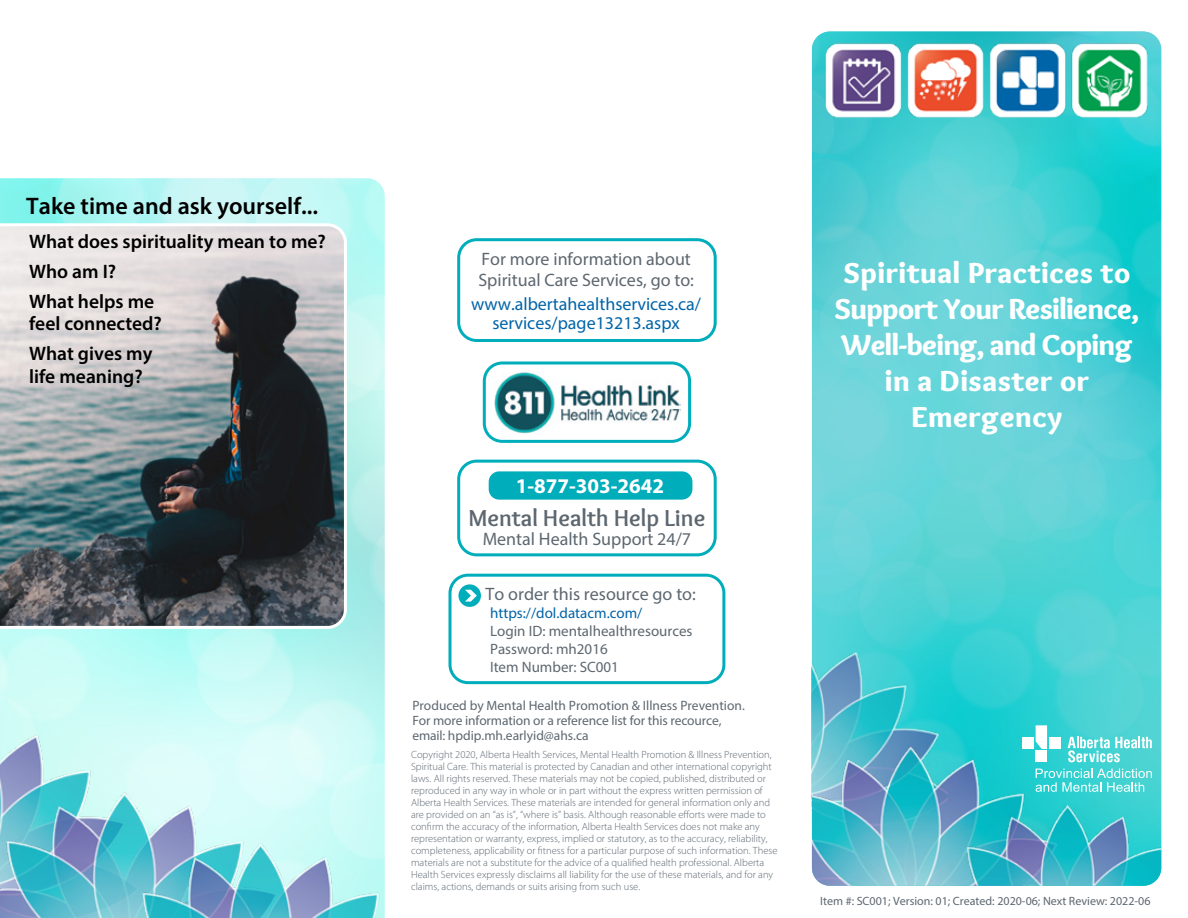
<style>
.page{position:relative;width:1188px;height:918px;background:#fff}
.page>*{position:absolute;margin:0;border:0;box-sizing:border-box;transform-origin:0 0}
.t1{font:900 30px/36px "Overlock";letter-spacing:.02em;color:#fff;text-align:center}
.t2{font:600 24px "Myriad Pro";color:#000}
.t3{font:700 24px "Overlock";color:#5d6770}
.t4{font:700 21px "Myriad Pro";color:#fff}
.t5{font:600 19.5px/30px "Myriad Pro";color:#000}
.t6{font:18px/21px "Myriad Pro";color:#5d6770}
.t7{font:18px/19.5px "Myriad Pro";color:#0064a8;text-align:center}
.t8{font:15px/18px "Myriad Pro";color:#5d6770}
.t9{font:15px "Myriad Pro";color:#0064a8}
.t10{font:13.5px/15px "Myriad Pro";color:#5d6770}
.t11{font:12px "Myriad Pro";color:#5d6770}
.t12{font:300 10.5px/12px "Myriad Pro";color:#5d6770}
</style>
<div class="page">
<img style="left:811px;top:31px;width:351px;height:855px">
<div style="left:448px;top:574px;width:277px;height:110px;border:3px solid #00adbb;border-radius:18px"></div>
<div style="left:458px;top:584px;width:23px;height:23px;background:#00adbb;border-radius:50%"></div>
<svg style="left:465px;top:590px;width:12px;height:12px"></svg>
<div style="left:457px;top:460px;width:260px;height:96px;border:3px solid #00adbb;border-radius:18px"></div>
<div style="left:489px;top:471px;width:203px;height:29px;background:#00adbb;border-radius:10px"></div>
<div style="left:483px;top:361px;width:208px;height:82px;border:3px solid #00adbb;border-radius:18px"></div>
<img style="left:494px;top:372px;width:187px;height:62px">
<svg style="left:1068px;top:737px;width:84px;height:25px"></svg>
<div style="left:1022px;top:738px;width:12px;height:11px;background:#fff"></div>
<div style="left:1049px;top:738px;width:11px;height:11px;background:#fff"></div>
<div style="left:1036px;top:751px;width:11px;height:11px;background:#fff"></div>
<svg style="left:1036px;top:725px;width:11px;height:24px"></svg>
<svg style="left:1036px;top:769px;width:116px;height:23px;background:#67dbdb"></svg>
<div style="left:457px;top:238px;width:260px;height:104px;border:3px solid #00adbb;border-radius:18px"></div>
<img style="left:0;top:178px;width:385px;height:665px">
<svg style="left:0;top:223px;width:347px;height:406px;background:#7d8386"></svg>
<img style="left:0;top:720px;width:142px;height:71px">
<img style="left:0;top:791px;width:294px;height:127px">
<img style="left:90px;top:843px;width:295px;height:75px">
<h2 class="t2" style="left:26px;top:191px;width:293px">Take time and ask yourself...</h2>
<h3 class="t5" style="left:29px;top:226px;width:298px">What does spirituality mean to me?<br>Who am I?<br>What helps me</h3>
<h3 class="t5" style="left:29px;top:308px;width:134px">feel connected?<br>What gives my</h3>
<h3 class="t5" style="left:29px;top:361px;width:115px">life meaning?</h3>
<h3 class="t6" style="left:478px;top:248px;width:217px">For more information about<br>Spiritual Care Services, go to:</h3>
<h3 class="t7" style="left:471px;top:294px;width:231px">www.albertahealthservices.ca/ services/page13213.aspx</h3>
<h3 class="t4" style="left:516px;top:473px;width:150px">1-877-303-2642</h3>
<h2 class="t3" style="left:469px;top:504px;width:238px">Mental Health Help Line</h2>
<h3 class="t6" style="left:483px;top:529px;width:210px">Mental Health Support 24/7</h3>
<h3 class="t6" style="left:486px;top:583px;width:212px">To order this resource go to:</h3>
<h3 class="t9" style="left:490px;top:603px;width:154px">https://dol.datacm.com/</h3>
<h3 class="t8" style="left:490px;top:621px;width:204px">Login ID: mentalhealthresources<br>Password: mh2016<br>Item Number: SC001</h3>
<p class="t10" style="left:412px;top:698px;width:334px">Produced by Mental Health Promotion &amp; Illness Prevention.<br>For more information or a reference list for this recource, email: hpdip.mh.earlyid@ahs.ca</p>
<p class="t12" style="left:411px;top:749px;width:368px">Copyright 2020, Alberta Health Services, Mental Health Promotion &amp; Illness Prevention, Spiritual Care. This material is protected by Canadian and other international copyright laws. All rights reserved. These materials may not be copied, published, distributed or reproduced in any way in whole or in part without the express written permission of Alberta Health Services. These materials are intended for general information only and are provided on an “as is”, “where is” basis. Although reasonable efforts were made to confirm the accuracy of the information, Alberta Health Services does not make any representation or warranty, express, implied or statutory, as to the accuracy, reliability, completeness, applicability or fitness for a particular purpose of such information. These materials are not a substitute for the advice of a qualified health professional. Alberta Health Services expressly disclaims all liability for the use of these materials, and for any claims, actions, demands or suits arising from such use.</p>
<h1 class="t1" style="left:835px;top:254px;width:306px">Spiritual Practices to<br>Support Your Resilience,<br>Well-being, and Coping in a Disaster or<br>Emergency</h1>
<p class="t11" style="left:820px;top:893px;width:332px">Item #: SC001; Version: 01; Created: 2020-06; Next Review: 2022-06</p>
</div>
